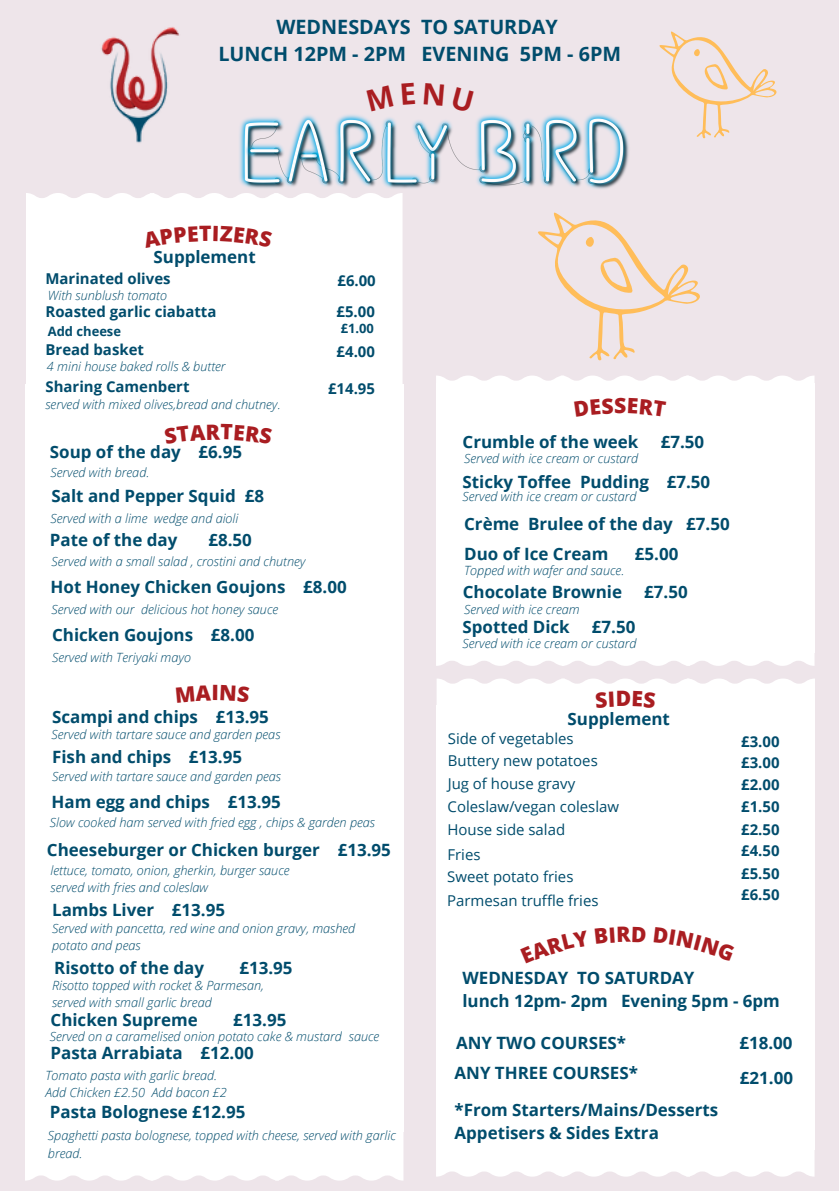
<style>
.page{position:relative;width:839px;height:1191px;background:#fff}
.page>*{position:absolute;margin:0;border:0;box-sizing:border-box;transform-origin:0 0}
.t1{font:800 21.2px "Open Sans";color:#a91d21}
.t2{font:700 19.8px/27px "Open Sans";color:#004c6c;text-align:center}
.t3{font:700 17px/23.4px "Open Sans";color:#004c6c}
.t4{font:15px/23.4px "Open Sans";color:#004c6c}
.t5{font:700 15px/22px "Open Sans";color:#004c6c;text-align:justify}
.t6{font:700 13px "Open Sans";color:#004c6c}
.t7{font:italic 300 12.8px/17.4px "Open Sans";color:#004c6c}
</style>
<div class="page">
<div style="left:0;top:0;width:838px;height:1191px;background:#eee5ea"></div>
<div style="left:25px;top:384px;width:378px;height:748px;background:#fff"></div>
<div style="left:25px;top:1132px;width:378px;height:49px;background:#fff"></div>
<div style="left:436px;top:383px;width:378px;height:270px;background:#fff"></div>
<svg style="left:436px;top:653px;width:378px;height:13px"></svg>
<div style="left:436px;top:706px;width:378px;height:444px;background:#fff"></div>
<svg style="left:436px;top:1150px;width:378px;height:27px;background:#fdfcfc"></svg>
<img style="left:239px;top:113px;width:390px;height:76px">
<svg style="left:659px;top:31px;width:117px;height:108px"></svg>
<img style="left:101px;top:27px;width:78px;height:116px">
<svg style="left:538px;top:212px;width:162px;height:149px"></svg>
<svg style="left:436px;top:376px;width:378px;height:7px"></svg>
<div style="left:26px;top:193px;width:376px;height:191px;background:#fff"></div>
<svg style="left:436px;top:679px;width:379px;height:55px"></svg>
<h5 class="t2" style="left:218px;top:13px;width:404px">WEDNESDAYS TO SATURDAY<br>LUNCH 12PM - 2PM EVENING 5PM - 6PM</h5>
<p class="t3" style="left:153px;top:245px;width:104px">Supplement</p>
<p class="t5" style="left:45px;top:267px;width:127px">Marinated olives</p>
<p class="t7" style="left:48px;top:286px;width:121px">With sunblush tomato</p>
<p class="t5" style="left:45px;top:301px;width:172px">Roasted garlic ciabatta</p>
<p class="t6" style="left:48px;top:322px;width:75px">Add cheese</p>
<p class="t5" style="left:45px;top:338px;width:100px">Bread basket</p>
<p class="t7" style="left:47px;top:357px;width:180px">4 mini house baked rolls &amp; butter</p>
<p class="t5" style="left:337px;top:269px;width:40px">£6.00</p>
<p class="t5" style="left:336px;top:301px;width:40px">£5.00</p>
<p class="t6" style="left:341px;top:319px;width:35px">£1.00</p>
<p class="t5" style="left:336px;top:340px;width:40px">£4.00</p>
<p class="t5" style="left:45px;top:375px;width:145px">Sharing Camenbert</p>
<p class="t5" style="left:328px;top:377px;width:48px">£14.95</p>
<p class="t7" style="left:45px;top:396px;width:237px">served with mixed olives,bread and chutney.</p>
<p class="t3" style="left:50px;top:440px;width:194px">Soup of the day £6.95</p>
<h4 class="t7" style="left:51px;top:464px;width:100px">Served with bread.</h4>
<h4 class="t3" style="left:51px;top:484px;width:214px">Salt and Pepper Squid £8</h4>
<p class="t7" style="left:51px;top:509px;width:189px">Served with a lime wedge and aioli</p>
<p class="t3" style="left:50px;top:528px;width:129px">Pate of the day</p>
<p class="t3" style="left:208px;top:528px;width:45px">£8.50</p>
<h4 class="t7" style="left:51px;top:553px;width:256px">Served with a small salad , crostini and chutney</h4>
<p class="t3" style="left:51px;top:575px;width:297px">Hot Honey Chicken Goujons £8.00</p>
<p class="t7" style="left:51px;top:600px;width:228px">Served with our delicious hot honey sauce</p>
<h3 class="t3" style="left:52px;top:623px;width:204px">Chicken Goujons £8.00</h3>
<p class="t7" style="left:52px;top:648px;width:140px">Served with Teriyaki mayo</p>
<p class="t3" style="left:52px;top:705px;width:218px">Scampi and chips £13.95</p>
<h4 class="t7" style="left:51px;top:725px;width:230px">Served with tartare sauce and garden peas</h4>
<h4 class="t3" style="left:52px;top:745px;width:191px">Fish and chips £13.95</h4>
<h5 class="t7" style="left:52px;top:767px;width:230px">Served with tartare sauce and garden peas</h5>
<h6 class="t3" style="left:51px;top:790px;width:231px">Ham egg and chips £13.95</h6>
<h5 class="t7" style="left:50px;top:814px;width:327px">Slow cooked ham served with fried egg , chips &amp; garden peas</h5>
<h4 class="t3" style="left:47px;top:837px;width:345px">Cheeseburger or Chicken burger £13.95</h4>
<p class="t7" style="left:51px;top:861px;width:240px">lettuce, tomato, onion, gherkin, burger sauce</p>
<h4 class="t7" style="left:51px;top:879px;width:159px">served with fries and coleslaw</h4>
<h2 class="t3" style="left:52px;top:897px;width:174px">Lambs Liver £13.95</h2>
<h6 class="t7" style="left:52px;top:919px;width:305px">Served with pancetta, red wine and onion gravy, mashed potato and peas</h6>
<h6 class="t3" style="left:54px;top:955px;width:151px">Risotto of the day</h6>
<h6 class="t3" style="left:239px;top:955px;width:55px">£13.95</h6>
<h6 class="t7" style="left:52px;top:976px;width:213px">Risotto topped with rocket &amp; Parmesan,</h6>
<h5 class="t7" style="left:52px;top:994px;width:161px">served with small garlic bread</h5>
<h6 class="t3" style="left:51px;top:1008px;width:149px">Chicken Supreme</h6>
<h6 class="t3" style="left:233px;top:1008px;width:55px">£13.95</h6>
<h6 class="t7" style="left:50px;top:1027px;width:331px">Served on a caramelised onion potato cake &amp; mustard sauce</h6>
<h3 class="t3" style="left:51px;top:1041px;width:205px">Pasta Arrabiata £12.00</h3>
<p class="t7" style="left:45px;top:1066px;width:183px">Tomato pasta with garlic bread.<br>Add Chicken £2.50 Add bacon £2</p>
<h3 class="t3" style="left:50px;top:1100px;width:197px">Pasta Bolognese £12.95</h3>
<p class="t7" style="left:48px;top:1127px;width:349px">Spaghetti pasta bolognese, topped with cheese, served with garlic bread.</p>
<p class="t1" style="left:614px;top:391px;width:14px">S</p>
<h4 class="t3" style="left:462px;top:430px;width:177px">Crumble of the week</h4>
<h4 class="t3" style="left:660px;top:430px;width:45px">£7.50</h4>
<h6 class="t7" style="left:464px;top:450px;width:175px">Served with ice cream or custard</h6>
<h4 class="t3" style="left:462px;top:469px;width:249px">Sticky Toffee Pudding £7.50</h4>
<p class="t3" style="left:464px;top:512px;width:267px">Crème Brulee of the day £7.50</p>
<h5 class="t7" style="left:462px;top:488px;width:175px">Served with ice cream or custard</h5>
<h5 class="t3" style="left:464px;top:541px;width:146px">Duo of Ice Cream</h5>
<h5 class="t3" style="left:634px;top:541px;width:45px">£5.00</h5>
<h5 class="t7" style="left:464px;top:561px;width:162px">Topped with wafer and sauce.</h5>
<p class="t3" style="left:463px;top:580px;width:161px">Chocolate Brownie</p>
<p class="t3" style="left:644px;top:580px;width:45px">£7.50</p>
<h5 class="t7" style="left:464px;top:600px;width:117px">Served with ice cream</h5>
<h3 class="t3" style="left:462px;top:615px;width:109px">Spotted Dick</h3>
<h3 class="t3" style="left:592px;top:615px;width:45px">£7.50</h3>
<p class="t7" style="left:462px;top:634px;width:175px">Served with ice cream or custard</p>
<p class="t1" style="left:615px;top:684px;width:17px">D</p>
<h3 class="t3" style="left:567px;top:706px;width:104px">Supplement</h3>
<p class="t4" style="left:448px;top:726px;width:127px">Side of vegetables</p>
<p class="t4" style="left:448px;top:748px;width:151px">Buttery new potatoes</p>
<p class="t4" style="left:447px;top:772px;width:173px">Jug of house gravy<br>Coleslaw/vegan coleslaw<br>House side salad<br>Fries<br>Sweet potato fries<br>Parmesan truffle fries</p>
<p class="t5" style="left:741px;top:730px;width:40px">£3.00 £3.00 £2.00 £1.50 £2.50</p>
<p class="t5" style="left:741px;top:840px;width:40px">£4.50 £5.50 £6.50</p>
<h6 class="t3" style="left:462px;top:965px;width:319px">WEDNESDAY TO SATURDAY<br>lunch 12pm- 2pm Evening 5pm - 6pm</h6>
<h2 class="t3" style="left:456px;top:1031px;width:172px">ANY TWO COURSES*</h2>
<h4 class="t3" style="left:454px;top:1061px;width:185px">ANY THREE COURSES*</h4>
<h3 class="t3" style="left:454px;top:1098px;width:265px">*From Starters/Mains/Desserts<br>Appetisers &amp; Sides Extra</h3>
<h4 class="t3" style="left:739px;top:1031px;width:55px">£18.00</h4>
<p class="t3" style="left:740px;top:1065px;width:55px">£21.00</p>
</div>
